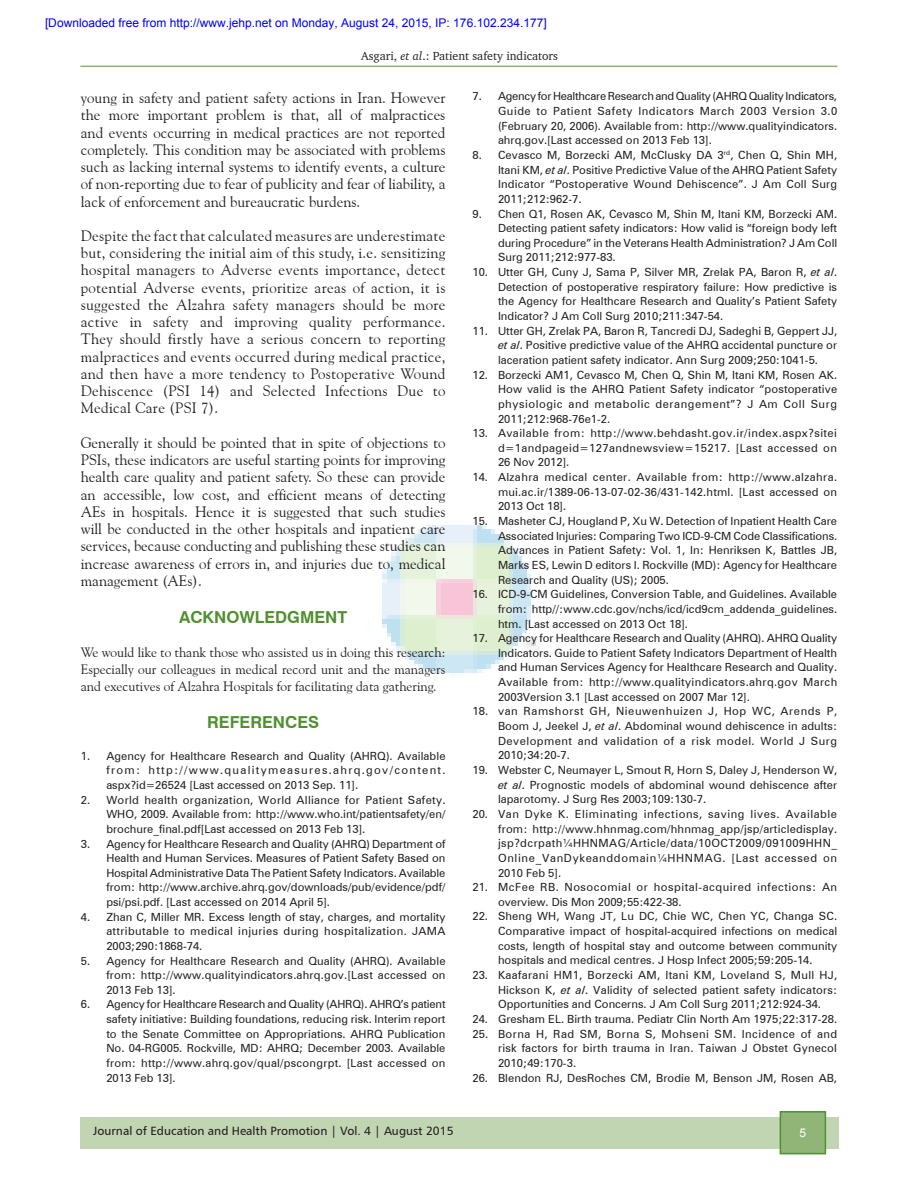
<style>
.page{position:relative;width:918px;height:1188px;background:#fff}
.page>*{position:absolute;margin:0;border:0;box-sizing:border-box;transform-origin:0 0}
.t1{font:700 16.5px "Swiss 721 BT";color:#509030}
.t2{font:15px/17.2px "Goudy Old Style BT";color:#231f20;text-align:justify}
.t3{font:13.5px/17.2px "Goudy Old Style BT";color:#231f20;text-align:justify}
.t4{font:12px "Arial";color:#00f}
.t5{font:12px "Humanist 777 BT Roman B";color:#231f20}
.t6{font:12px "Charter BT";color:#231f20}
.t7{font:12px "Arial";color:#fff}
.t8{font:11.25px/14.7px "Zurich BT";color:#231f20;text-align:justify}
.t9{font:11.25px/14.7px "Zurich BT";letter-spacing:.045em;color:#231f20}
.s1{font-style:italic}
</style>
<div class="page">
<img style="left:382px;top:525px;width:158px;height:148px">
<hr style="left:80px;top:66px;width:758px;height:1px;background:#8eb475">
<div style="left:81px;top:1117px;width:758px;height:31px;background:#c2d5b2"></div>
<div style="left:780px;top:1111px;width:46px;height:43px;background:#90b577;border:2px solid #509030"></div>
<p class="t4" style="left:45px;top:16px;width:503px">[Downloaded free from http://www.jehp.net on Monday, August 24, 2015, IP: 176.102.234.177]</p>
<p class="t6" style="left:361px;top:49px;width:199px">Asgari, <span class="s1">et al</span>.: Patient safety indicators</p>
<p class="t2" style="left:81px;top:89px;width:366px">young in safety and patient safety actions in Iran. However the more important problem is that, all of malpractices and events occurring in medical practices are not reported completely. This condition may be associated with problems such as lacking internal systems to identify events, a culture of non‑reporting due to fear of publicity and fear of liability, a lack of enforcement and bureaucratic burdens.</p>
<p class="t2" style="left:81px;top:227px;width:366px">Despite the fact that calculated measures are underestimate but, considering the initial aim of this study, i.e. sensitizing hospital managers to Adverse events importance, detect potential Adverse events, prioritize areas of action, it is suggested the Alzahra safety managers should be more active in safety and improving quality performance.<br>They should firstly have a serious concern to reporting malpractices and events occurred during medical practice, and then have a more tendency to Postoperative Wound Dehiscence (PSI 14) and Selected Infections Due to Medical Care (PSI 7).</p>
<p class="t2" style="left:81px;top:434px;width:366px">Generally it should be pointed that in spite of objections to PSIs, these indicators are useful starting points for improving health care quality and patient safety. So these can provide an accessible, low cost, and efficient means of detecting AEs in hospitals. Hence it is suggested that such studies will be conducted in the other hospitals and inpatient care services, because conducting and publishing these studies can increase awareness of errors in, and injuries due to, medical management (AEs).</p>
<h1 class="t1" style="left:179px;top:607px;width:170px">ACKNOWLEDGMENT</h1>
<p class="t3" style="left:81px;top:643px;width:366px">We would like to thank those who assisted us in doing this research:<br>Especially our colleagues in medical record unit and the managers and executives of Alzahra Hospitals for facilitating data gathering.</p>
<h1 class="t1" style="left:207px;top:712px;width:114px">REFERENCES</h1>
<p class="t8" style="left:106px;top:748px;width:341px;text-indent:-26px">1. Agency for Healthcare Research and Quality (AHRQ). Available from: http://www.qualitymeasures.ahrq.gov/content. aspx?id=26524 [Last accessed on 2013 Sep. 11].</p>
<p class="t8" style="left:106px;top:792px;width:341px;text-indent:-26px">2. World health organization, World Alliance for Patient Safety.<br>WHO, 2009. Available from: http://www.who.int/patientsafety/en/ brochure_final.pdf[Last accessed on 2013 Feb 13].</p>
<p class="t8" style="left:106px;top:836px;width:341px;text-indent:-26px">3. Agency for Healthcare Research and Quality (AHRQ) Department of Health and Human Services. Measures of Patient Safety Based on Hospital Administrative Data The Patient Safety Indicators. Available from: http://www.archive.ahrq.gov/downloads/pub/evidence/pdf/ psi/psi.pdf. [Last accessed on 2014 April 5].</p>
<p class="t8" style="left:106px;top:909px;width:341px;text-indent:-26px">4. Zhan C, Miller MR. Excess length of stay, charges, and mortality attributable to medical injuries during hospitalization. JAMA 2003;290:1868‑74.</p>
<p class="t8" style="left:106px;top:953px;width:341px;text-indent:-26px">5. Agency for Healthcare Research and Quality (AHRQ). Available from: http://www.qualityindicators.ahrq.gov.[Last accessed on 2013 Feb 13].</p>
<p class="t8" style="left:106px;top:997px;width:341px;text-indent:-26px">6. Agency for Healthcare Research and Quality (AHRQ). AHRQ’s patient safety initiative: Building foundations, reducing risk. Interim report to the Senate Committee on Appropriations. AHRQ Publication No. 04‑RG005. Rockville, MD: AHRQ; December 2003. Available from: http://www.ahrq.gov/qual/pscongrpt. [Last accessed on 2013 Feb 13].</p>
<p class="t8" style="left:498px;top:89px;width:341px;text-indent:-26px">7. Agency for Healthcare Research and Quality (AHRQ Quality Indicators, Guide to Patient Safety Indicators March 2003 Version 3.0 (February 20, 2006). Available from: http://www.qualityindicators. ahrq.gov.[Last accessed on 2013 Feb 13].</p>
<p class="t8" style="left:498px;top:148px;width:341px;text-indent:-26px">8. Cevasco M, Borzecki AM, McClusky DA 3<sup>rd</sup>, Chen Q, Shin MH, Itani KM, <span class="s1">et al</span>. Positive Predictive Value of the AHRQ Patient Safety Indicator “Postoperative Wound Dehiscence”. J Am Coll Surg 2011;212:962‑7.</p>
<p class="t8" style="left:498px;top:206px;width:341px;text-indent:-26px">9. Chen Q1, Rosen AK, Cevasco M, Shin M, Itani KM, Borzecki AM.<br>Detecting patient safety indicators: How valid is “foreign body left during Procedure” in the Veterans Health Administration? J Am Coll Surg 2011;212:977‑83.</p>
<p class="t8" style="left:498px;top:265px;width:341px;text-indent:-26px">10. Utter GH, Cuny J, Sama P, Silver MR, Zrelak PA, Baron R, <span class="s1">et al</span>.<br>Detection of postoperative respiratory failure: How predictive is the Agency for Healthcare Research and Quality’s Patient Safety Indicator? J Am Coll Surg 2010;211:347‑54.</p>
<p class="t8" style="left:498px;top:323px;width:341px;text-indent:-26px">11. Utter GH, Zrelak PA, Baron R, Tancredi DJ, Sadeghi B, Geppert JJ, <span class="s1">et al</span>. Positive predictive value of the AHRQ accidental puncture or laceration patient safety indicator. Ann Surg 2009;250:1041‑5.</p>
<p class="t8" style="left:498px;top:367px;width:341px;text-indent:-26px">12. Borzecki AM1, Cevasco M, Chen Q, Shin M, Itani KM, Rosen AK.<br>How valid is the AHRQ Patient Safety indicator “postoperative physiologic and metabolic derangement”? J Am Coll Surg 2011;212:968‑76e1‑2.</p>
<p class="t8" style="left:498px;top:426px;width:341px;text-indent:-26px">13. Available from: http://www.behdasht.gov.ir/index.aspx?sitei d=1andpageid=127andnewsview=15217. [Last accessed on 26 Nov 2012].</p>
<p class="t8" style="left:498px;top:470px;width:341px;text-indent:-26px">14. Alzahra medical center. Available from: http://www.alzahra. mui.ac.ir/1389‑06‑13‑07‑02‑36/431‑142.html. [Last accessed on 2013 Oct 18].</p>
<p class="t8" style="left:498px;top:514px;width:341px;text-indent:-26px">15. Masheter CJ, Hougland P, Xu W. Detection of Inpatient Health Care Associated Injuries: Comparing Two ICD‑9‑CM Code Classifications.<br>Advances in Patient Safety: Vol. 1, In: Henriksen K, Battles JB, Marks ES, Lewin D editors I. Rockville (MD): Agency for Healthcare Research and Quality (US); 2005.</p>
<p class="t8" style="left:498px;top:587px;width:341px;text-indent:-26px">16. ICD‑9‑CM Guidelines, Conversion Table, and Guidelines. Available from: http//:www.cdc.gov/nchs/icd/icd9cm_addenda_guidelines. htm. [Last accessed on 2013 Oct 18].</p>
<p class="t8" style="left:498px;top:631px;width:341px;text-indent:-26px">17. Agency for Healthcare Research and Quality (AHRQ). AHRQ Quality Indicators. Guide to Patient Safety Indicators Department of Health and Human Services Agency for Healthcare Research and Quality.<br>Available from: http://www.qualityindicators.ahrq.gov March 2003Version 3.1 [Last accessed on 2007 Mar 12].</p>
<p class="t8" style="left:498px;top:704px;width:341px;text-indent:-26px">18. van Ramshorst GH, Nieuwenhuizen J, Hop WC, Arends P, Boom J, Jeekel J, <span class="s1">et al</span>. Abdominal wound dehiscence in adults:<br>Development and validation of a risk model. World J Surg 2010;34:20‑7.</p>
<p class="t8" style="left:498px;top:763px;width:341px;text-indent:-26px">19. Webster C, Neumayer L, Smout R, Horn S, Daley J, Henderson W, <span class="s1">et al</span>. Prognostic models of abdominal wound dehiscence after laparotomy. J Surg Res 2003;109:130‑7.</p>
<p class="t8" style="left:498px;top:806px;width:341px;text-indent:-26px">20. Van Dyke K. Eliminating infections, saving lives. Available from: http://www.hhnmag.com/hhnmag_app/jsp/articledisplay. jsp?dcrpath¼HHNMAG/Article/data/10OCT2009/091009HHN_ Online_VanDykeanddomain¼HHNMAG. [Last accessed on 2010 Feb 5].</p>
<p class="t9" style="left:498px;top:880px;width:341px;text-indent:-26px">21. McFee RB. Nosocomial or hospital‑acquired infections: An overview. Dis Mon 2009;55:422‑38.</p>
<p class="t8" style="left:498px;top:909px;width:341px;text-indent:-26px">22. Sheng WH, Wang JT, Lu DC, Chie WC, Chen YC, Changa SC.<br>Comparative impact of hospital‑acquired infections on medical costs, length of hospital stay and outcome between community hospitals and medical centres. J Hosp Infect 2005;59:205‑14.</p>
<p class="t8" style="left:498px;top:968px;width:341px;text-indent:-26px">23. Kaafarani HM1, Borzecki AM, Itani KM, Loveland S, Mull HJ, Hickson K, <span class="s1">et al</span>. Validity of selected patient safety indicators:<br>Opportunities and Concerns. J Am Coll Surg 2011;212:924‑34.</p>
<p class="t8" style="left:472px;top:1011px;width:366px">24. Gresham EL. Birth trauma. Pediatr Clin North Am 1975;22:317‑28.</p>
<p class="t8" style="left:498px;top:1026px;width:341px;text-indent:-26px">25. Borna H, Rad SM, Borna S, Mohseni SM. Incidence of and risk factors for birth trauma in Iran. Taiwan J Obstet Gynecol 2010;49:170‑3.</p>
<p class="t8" style="left:472px;top:1070px;width:366px">26. Blendon RJ, DesRoches CM, Brodie M, Benson JM, Rosen AB,</p>
<p class="t5" style="left:93px;top:1123px;width:362px">Journal of Education and Health Promotion | Vol. 4 | August 2015</p>
<p class="t7" style="left:800px;top:1124px;width:8px">5</p>
</div>
